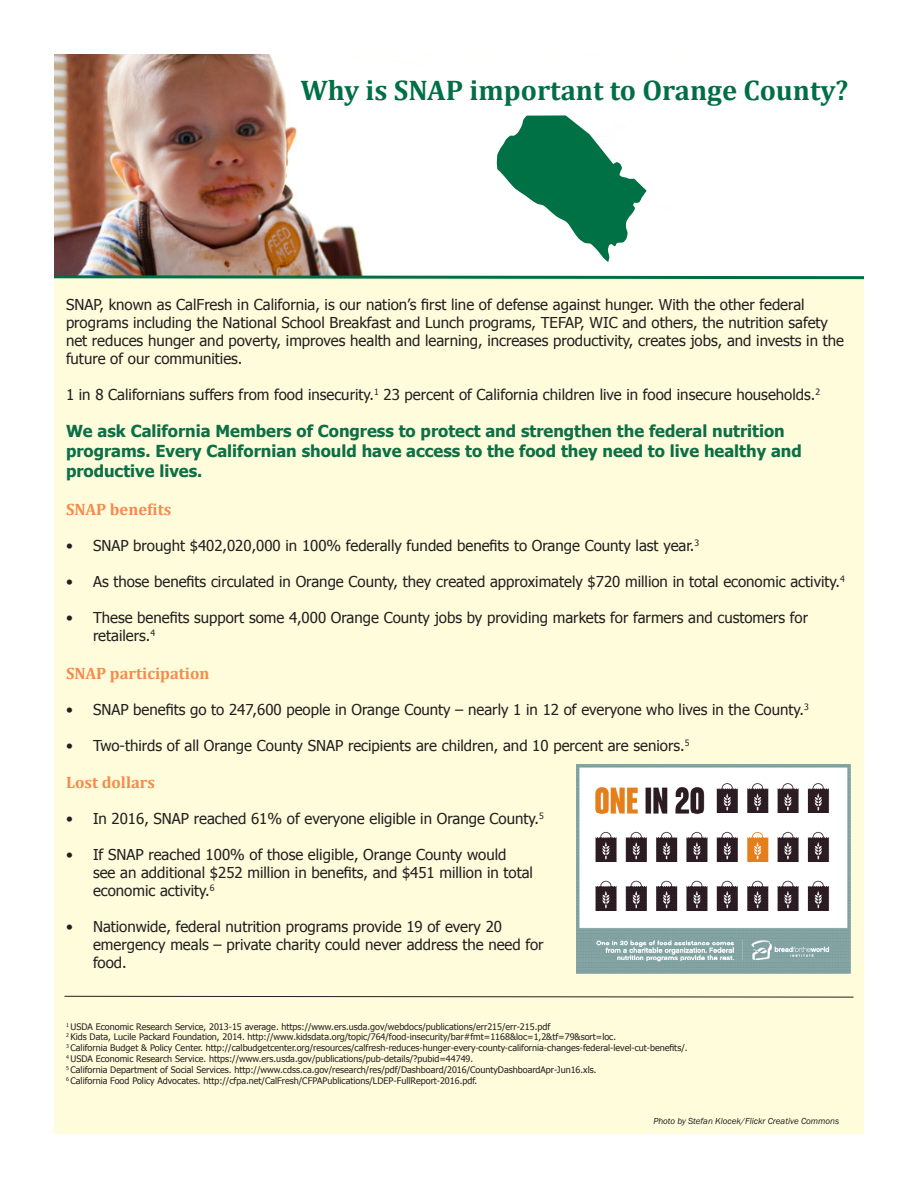
<style>
.page{position:relative;width:918px;height:1188px;background:#fff}
.page>*{position:absolute;margin:0;border:0;box-sizing:border-box;transform-origin:0 0}
.t1{font:700 28.5px "Cambria";color:#016f45}
.t2{font:700 16.5px/19.8px "Tahoma";color:#0c6f45}
.t3{font:700 16.5px "Cambria";color:#f68a4b}
.t4{font:15px/18px "Tahoma";color:#231f20}
.t5{font:9px "Tahoma";color:#231f20}
.t6{font:italic 9px "Franklin Gothic";color:#231f20}
</style>
<div class="page">
<img style="left:54px;top:54px;width:443px;height:220px">
<div style="left:54px;top:277px;width:810px;height:857px;background:#fffcdc"></div>
<img style="left:577px;top:765px;width:273px;height:208px">
<svg style="left:64px;top:996px;width:790px;height:2px"></svg>
<svg style="left:54px;top:274px;width:810px;height:6px"></svg>
<svg style="left:497px;top:115px;width:150px;height:147px"></svg>
<p class="t1" style="left:301px;top:71px;width:549px">Why is SNAP important to Orange County?</p>
<p class="t4" style="left:66px;top:296px;width:780px">SNAP, known as CalFresh in California, is our nation’s first line of defense against hunger. With the other federal programs including the National School Breakfast and Lunch programs, TEFAP, WIC and others, the nutrition safety net reduces hunger and poverty, improves health and learning, increases productivity, creates jobs, and invests in the future of our communities.</p>
<p class="t4" style="left:66px;top:386px;width:756px">1 in 8 Californians suffers from food insecurity.<sup>1</sup> 23 percent of California children live in food insecure households.<sup>2</sup></p>
<p class="t2" style="left:66px;top:422px;width:737px">We ask California Members of Congress to protect and strengthen the federal nutrition programs. Every Californian should have access to the food they need to live healthy and productive lives.</p>
<p class="t3" style="left:66px;top:498px;width:107px">SNAP benefits</p>
<p class="t4" style="left:66px;top:537px;width:635px">• SNAP brought $402,020,000 in 100% federally funded benefits to Orange County last year.<sup>3</sup></p>
<p class="t4" style="left:66px;top:573px;width:780px">• As those benefits circulated in Orange County, they created approximately $720 million in total economic activity.<sup>4</sup></p>
<p class="t4" style="left:93px;top:609px;width:717px;text-indent:-27px">• These benefits support some 4,000 Orange County jobs by providing markets for farmers and customers for retailers.<sup>4</sup></p>
<p class="t3" style="left:66px;top:661px;width:145px">SNAP participation</p>
<p class="t4" style="left:66px;top:701px;width:744px">• SNAP benefits go to 247,600 people in Orange County – nearly 1 in 12 of everyone who lives in the County.<sup>3</sup></p>
<p class="t4" style="left:66px;top:737px;width:625px">• Two-thirds of all Orange County SNAP recipients are children, and 10 percent are seniors.<sup>5</sup></p>
<p class="t3" style="left:66px;top:771px;width:91px">Lost dollars</p>
<p class="t4" style="left:66px;top:811px;width:479px">• In 2016, SNAP reached 61% of everyone eligible in Orange County.<sup>5</sup></p>
<p class="t4" style="left:93px;top:847px;width:442px;text-indent:-27px">• If SNAP reached 100% of those eligible, Orange County would<br>see an additional $252 million in benefits, and $451 million in total economic activity.<sup>6</sup></p>
<p class="t4" style="left:93px;top:919px;width:452px;text-indent:-27px">• Nationwide, federal nutrition programs provide 19 of every 20 emergency meals – private charity could never address the need for food.</p>
<p class="t5" style="left:66px;top:1020px;width:486px"><sup>1</sup> USDA Economic Research Service, 2013-15 average. https://www.ers.usda.gov/webdocs/publications/err215/err-215.pdf</p>
<p class="t5" style="left:66px;top:1031px;width:552px"><sup>2</sup> Kids Data, Lucile Packard Foundation, 2014. http://www.kidsdata.org/topic/764/food-insecurity/bar#fmt=1168&amp;loc=1,2&amp;tf=79&amp;sort=loc.</p>
<p class="t5" style="left:66px;top:1042px;width:623px"><sup>3</sup> California Budget &amp; Policy Center. http://calbudgetcenter.org/resources/calfresh-reduces-hunger-every-county-california-changes-federal-level-cut-benefits/.</p>
<p class="t5" style="left:66px;top:1053px;width:409px"><sup>4</sup> USDA Economic Research Service. https://www.ers.usda.gov/publications/pub-details/?pubid=44749.</p>
<p class="t5" style="left:66px;top:1064px;width:532px"><sup>5</sup> California Department of Social Services. http://www.cdss.ca.gov/research/res/pdf/Dashboard/2016/CountyDashboardApr-Jun16.xls.</p>
<p class="t5" style="left:66px;top:1074px;width:413px"><sup>6</sup> California Food Policy Advocates. http://cfpa.net/CalFresh/CFPAPublications/LDEP-FullReport-2016.pdf.</p>
<p class="t6" style="left:653px;top:1115px;width:188px">Photo by Stefan Klocek/Flickr Creative Commons</p>
</div>
